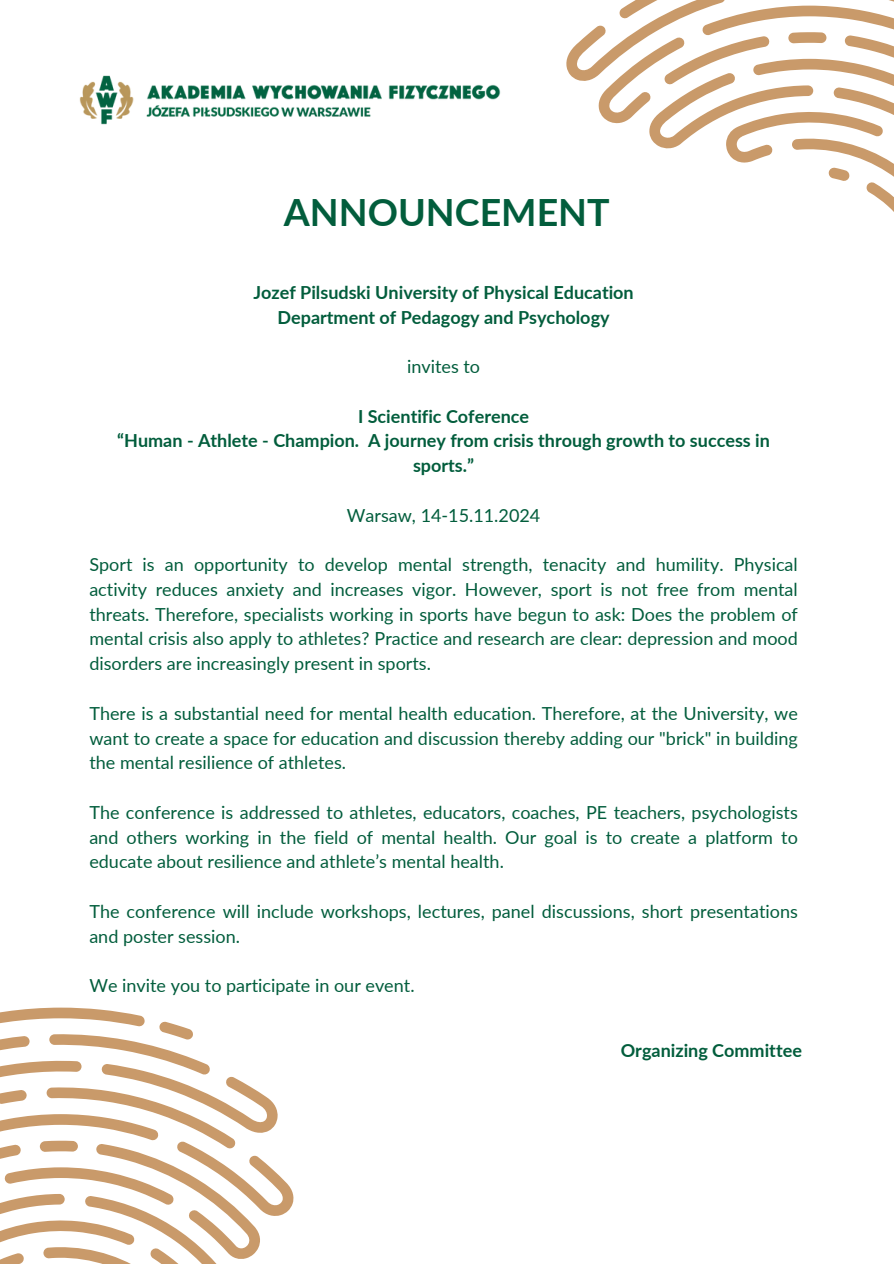
<style>
.page{position:relative;width:894px;height:1264px;background:#fff}
.page>*{position:absolute;margin:0;border:0;box-sizing:border-box;transform-origin:0 0}
.t1{font:700 37.5px "Lato";color:#025d3c}
.t2{font:18px/24.8px "Lato";color:#025d3c;text-align:justify}
.t3{font:700 18px/24.8px "Lato";color:#025d3c;text-align:center}
</style>
<div class="page">
<svg style="left:0;top:1007px;width:294px;height:256px"></svg>
<svg style="left:566px;top:0;width:327px;height:211px"></svg>
<img style="left:79px;top:75px;width:422px;height:50px">
<p class="t1" style="left:284px;top:189px;width:327px">ANNOUNCEMENT</p>
<p class="t3" style="left:253px;top:279px;width:382px">Jozef Pilsudski University of Physical Education<br>Department of Pedagogy and Psychology</p>
<h1 class="t2" style="left:407px;top:354px;width:74px">invites to</h1>
<h2 class="t3" style="left:117px;top:403px;width:654px">I Scientific Coference<br>“Human - Athlete - Champion. A journey from crisis through growth to success in sports.”</h2>
<p class="t2" style="left:347px;top:502px;width:195px">Warsaw, 14-15.11.2024</p>
<h2 class="t2" style="left:89px;top:552px;width:709px">Sport is an opportunity to develop mental strength, tenacity and humility. Physical activity reduces anxiety and increases vigor. However, sport is not free from mental threats. Therefore, specialists working in sports have begun to ask: Does the problem of mental crisis also apply to athletes? Practice and research are clear: depression and mood disorders are increasingly present in sports.</h2>
<p class="t2" style="left:89px;top:700px;width:709px">There is a substantial need for mental health education. Therefore, at the University, we want to create a space for education and discussion thereby adding our "brick" in building the mental resilience of athletes.</p>
<p class="t2" style="left:89px;top:799px;width:709px">The conference is addressed to athletes, educators, coaches, PE teachers, psychologists and others working in the field of mental health. Our goal is to create a platform to educate about resilience and athlete’s mental health.</p>
<p class="t2" style="left:89px;top:898px;width:709px">The conference will include workshops, lectures, panel discussions, short presentations and poster session.</p>
<p class="t2" style="left:89px;top:972px;width:326px">We invite you to participate in our event.</p>
<p class="t3" style="left:620px;top:1037px;width:183px">Organizing Committee</p>
</div>
